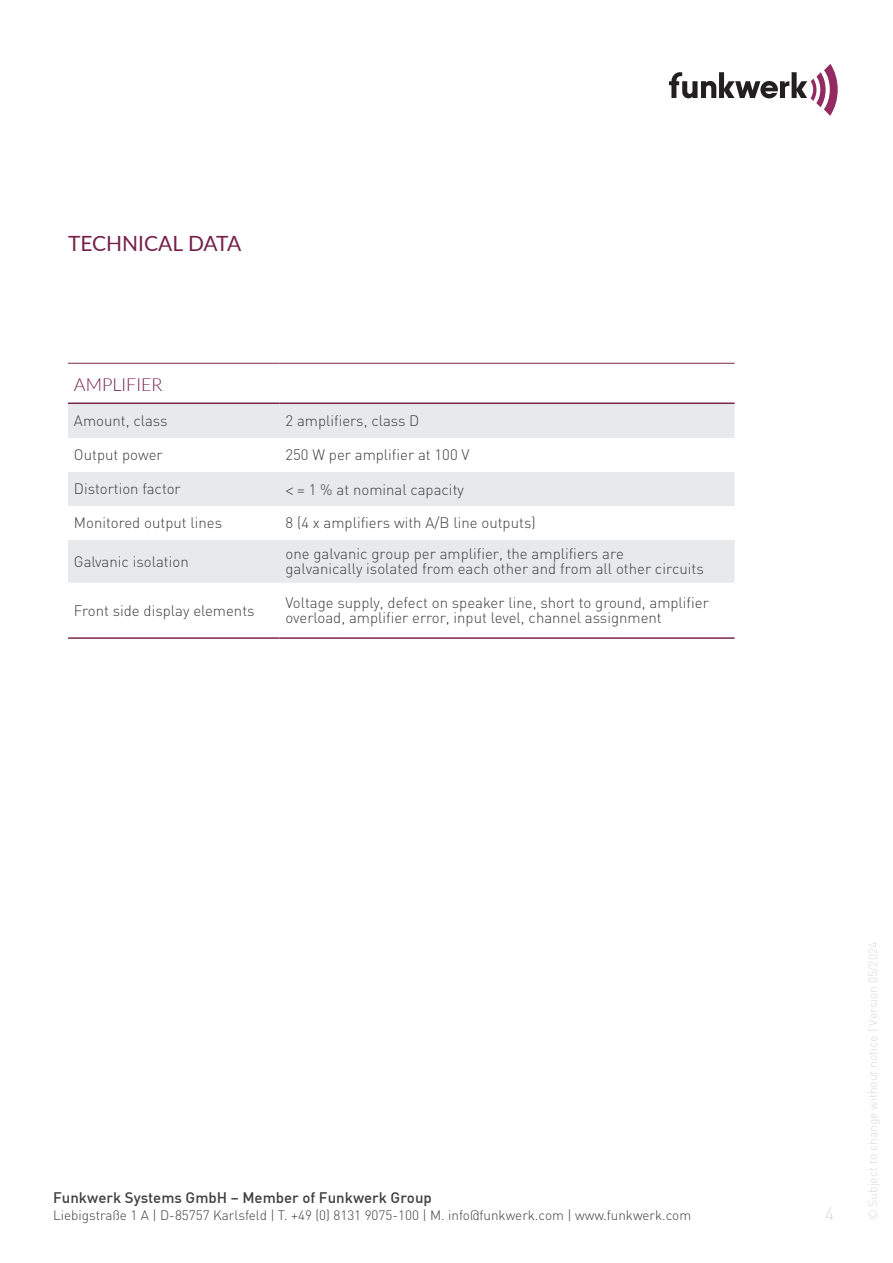
<style>
.page{position:relative;width:893px;height:1263px;background:#fff}
.page>*{position:absolute;margin:0;border:0;box-sizing:border-box;transform-origin:0 0}
.t1{font:21px "Lato";color:#75214a}
.t2{font:300 18px "Lato";color:#75214a}
.t3{font:300 18px "DIN";color:#d9d9d9}
.Fließtext{font:300 15px/15px "DIN";color:#3e3e3f}
.t4{font:500 15px "DIN";color:#3e3e3f}
.t5{font:300 13.5px "DIN";color:#3e3e3f}
.t6{font:300 12px "DIN";color:#d9d9d9}
.s1{font-family:"Minion Pro";font-weight:400}
.s2{font-family:"DIN Medium";font-weight:400}
</style>
<div class="page">
<svg style="left:669px;top:64px;width:169px;height:52px"></svg>
<svg style="left:68px;top:404px;width:667px;height:179px;fill:#e8e9ea"></svg>
<hr style="left:68px;top:402px;width:212px;height:2px;background:#7a2748">
<hr style="left:280px;top:402px;width:455px;height:2px;background:#7a2748">
<hr style="left:68px;top:363px;width:212px;height:1px;background:#7a2748">
<hr style="left:280px;top:363px;width:455px;height:1px;background:#7a2748">
<hr style="left:68px;top:637px;width:212px;height:2px;background:#7a2748">
<hr style="left:280px;top:637px;width:455px;height:2px;background:#7a2748">
<p class="t1" style="left:68px;top:228px;width:175px">TECHNICAL DATA</p>
<p class="t2" style="left:74px;top:371px;width:90px">AMPLIFIER</p>
<p class="Fließtext" style="left:74px;top:413px;width:95px">Amount, class</p>
<p class="Fließtext" style="left:286px;top:413px;width:135px">2 amplifiers, class D</p>
<p class="Fließtext" style="left:74px;top:447px;width:90px">Output power</p>
<p class="Fließtext" style="left:286px;top:447px;width:185px">250 W per amplifier at 100 V</p>
<p class="Fließtext" style="left:74px;top:481px;width:108px">Distortion factor</p>
<p class="Fließtext" style="left:286px;top:481px;width:180px"><span class="s1">&lt;</span> = 1 % at nominal capacity</p>
<p class="Fließtext" style="left:74px;top:515px;width:150px">Monitored output lines</p>
<p class="Fließtext" style="left:286px;top:515px;width:252px">8 (4 x amplifiers with A/B line outputs)</p>
<p class="Fließtext" style="left:74px;top:554px;width:116px">Galvanic isolation</p>
<p class="Fließtext" style="left:286px;top:546px;width:420px">one galvanic group per amplifier, the amplifiers are galvanically isolated from each other and from all other circuits</p>
<p class="Fließtext" style="left:74px;top:603px;width:182px">Front side display elements</p>
<p class="Fließtext" style="left:286px;top:595px;width:425px">Voltage supply, defect on speaker line, short to ground, amplifier overload, amplifier error, input level, channel assignment</p>
<p class="t4" style="left:53px;top:1188px;width:380px">Funkwerk Systems GmbH – <span class="s2">Member</span> of Funkwerk <span class="s2">Group</span></p>
<p class="t5" style="left:53px;top:1207px;width:640px">Liebigstraße 1 A | D-85757 Karlsfeld | T. +49 (0) 8131 9075-100 | M. info@funkwerk.com | www.funkwerk.com</p>
<p class="t3" style="left:825px;top:1203px;width:11px">4</p>
<p class="t6" style="left:865px;top:1220px;width:280px;rotate:-90deg">© Subject to change without notice | Version 05/2024</p>
</div>
